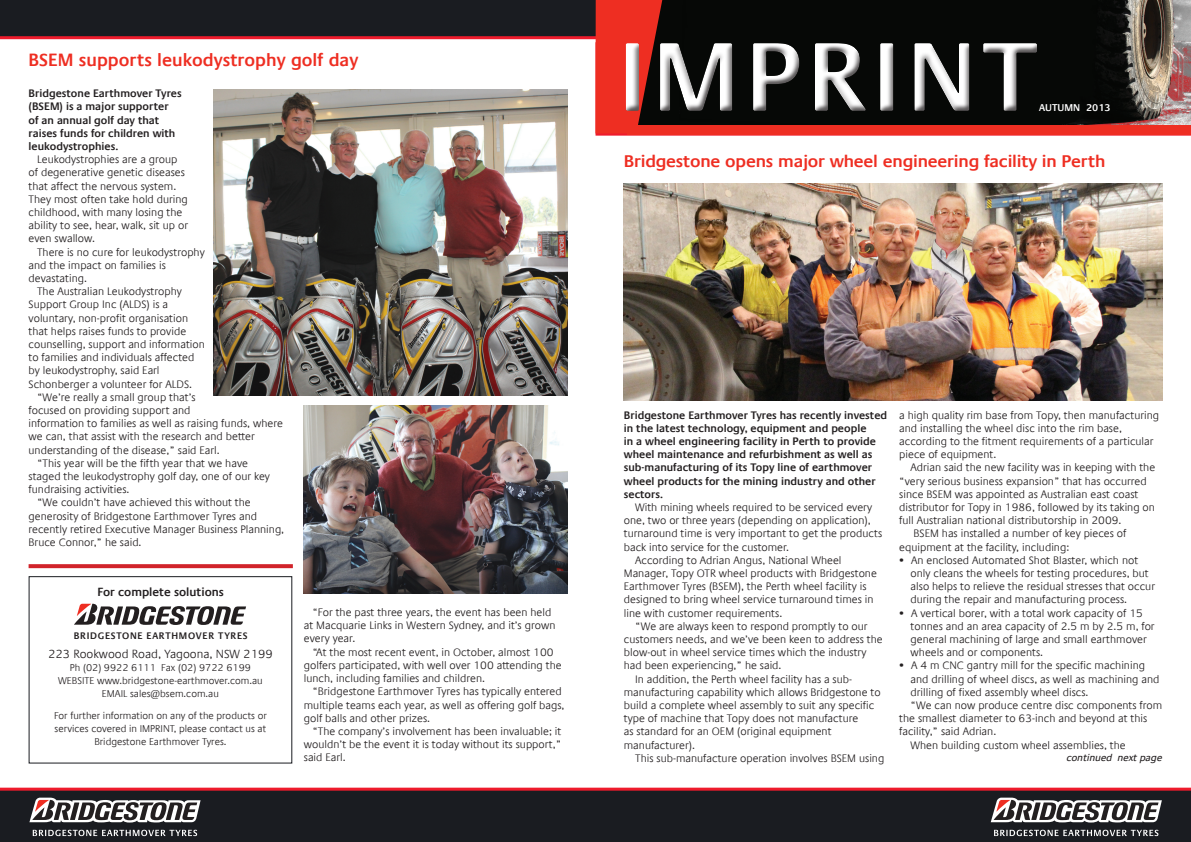
<style>
.page{position:relative;width:1191px;height:842px;background:#fff}
.page>*{position:absolute;margin:0;border:0;box-sizing:border-box;transform-origin:0 0}
.t1{font:600 99.5px "Praxis Com";letter-spacing:.06em;color:#fff}
.Imprint_Headers{font:600 18px "Praxis Com";color:#ee2e22}
.Imprint_Headers-2{font:600 17.1px "Praxis Com";letter-spacing:-.01em;color:#ee2e22}
.t2{font:300 12px "Praxis Com";color:#231f20}
.t3{font:600 12px "Praxis Com";color:#231f20}
.Imprint_body{font:300 11px/13.2px "Praxis Com";color:#231f20}
.Bullet_point{font:300 11px/13.2px "Praxis Com";color:#231f20}
.Imprint_first_par{font:600 11px/13.2px "Praxis Com";color:#231f20}
.t4{font:300 10px/13px "Praxis Com";color:#231f20;text-align:center}
.t5{font:italic 10px "Praxis Com";color:#231f20}
.Plain_Text{font:600 10px "Praxis Com";color:#fff}
.t6{font:600 9.6px "Praxis Com";letter-spacing:.075em;color:#231f20}
.s1{font-size:14px}
</style>
<div class="page">
<svg style="left:0;top:787px;width:1191px;height:55px;background:#2b1f25"></svg>
<svg style="left:994px;top:830px;width:164px;height:6px"></svg>
<svg style="left:990px;top:798px;width:171px;height:24px"></svg>
<svg style="left:33px;top:830px;width:164px;height:6px"></svg>
<svg style="left:29px;top:798px;width:172px;height:24px"></svg>
<svg style="left:0;top:0;width:564px;height:40px;background:#2e2026"></svg>
<svg style="left:595px;top:133px;width:596px;height:3px"></svg>
<img style="left:668px;top:0;width:523px;height:125px">
<svg style="left:564px;top:0;width:104px;height:133px"></svg>
<div style="left:627px;top:125px;width:564px;height:9px;background:#ee2e22"></div>
<div style="left:618px;top:35px;width:424px;height:79px;background:#fff;opacity:.75"></div>
<div style="left:620px;top:40px;width:425px;height:79px;background:#231f20;opacity:.75"></div>
<img style="left:304px;top:406px;width:263px;height:188px">
<svg style="left:74px;top:603px;width:172px;height:22px"></svg>
<svg style="left:29px;top:564px;width:264px;height:4px"></svg>
<img style="left:213px;top:89px;width:354px;height:306px">
<img style="left:624px;top:184px;width:538px;height:216px">
<p class="Imprint_Headers" style="left:28px;top:49px;width:331px">BSEM supports leukodystrophy golf day</p>
<h1 class="t1" style="left:618px;top:18px;width:421px">IMPRINT</h1>
<p class="Imprint_first_par" style="left:29px;top:87px;width:155px">Bridgestone Earthmover Tyres (BSEM) is a major supporter<br>of an annual golf day that raises funds for children with leukodystrophies.</p>
<p class="Imprint_body" style="left:29px;top:153px;width:161px;text-indent:9px">Leukodystrophies are a group of degenerative genetic diseases that affect the nervous system.<br>They most often take hold during childhood, with many losing the ability to see, hear, walk, sit up or even swallow.</p>
<p class="Imprint_body" style="left:29px;top:245px;width:178px;text-indent:9px">There is no cure for leukodystrophy and the impact on families is devastating.</p>
<p class="Imprint_body" style="left:29px;top:285px;width:178px;text-indent:9px">The Australian Leukodystrophy Support Group Inc (ALDS) is a voluntary, non-profit organisation that helps raises funds to provide counselling, support and information to families and individuals affected by leukodystrophy, said Earl Schonberger a volunteer for ALDS.</p>
<p class="Imprint_body" style="left:29px;top:391px;width:256px;text-indent:9px">“We’re really a small group that’s<br>focused on providing support and<br>information to families as well as raising funds, where we can, that assist with the research and better understanding of the disease,” said Earl.</p>
<p class="Imprint_body" style="left:29px;top:457px;width:243px;text-indent:9px">“This year will be the fifth year that we have staged the leukodystrophy golf day, one of our key fundraising activities.</p>
<p class="Imprint_body" style="left:29px;top:496px;width:257px;text-indent:9px">“We couldn’t have achieved this without the generosity of Bridgestone Earthmover Tyres and recently retired Executive Manager Business Planning, Bruce Connor,” he said.</p>
<p class="Plain_Text" style="left:1039px;top:102px;width:73px">AUTUMN 2013</p>
<p class="Imprint_Headers-2" style="left:624px;top:151px;width:483px">Bridgestone opens major wheel engineering facility in Perth</p>
<p class="Imprint_body" style="left:899px;top:408px;width:261px">a high quality rim base from Topy, then manufacturing and installing the wheel disc into the rim base, according to the fitment requirements of a particular piece of equipment.</p>
<p class="Imprint_body" style="left:899px;top:461px;width:257px;text-indent:11px">Adrian said the new facility was in keeping with the “very serious business expansion” that has occurred since BSEM was appointed as Australian east coast distributor for Topy in 1986, followed by its taking on full Australian national distributorship in 2009.</p>
<p class="Imprint_body" style="left:899px;top:527px;width:229px;text-indent:14px">BSEM has installed a number of key pieces of equipment at the facility, including:</p>
<p class="Bullet_point" style="left:910px;top:553px;width:246px;text-indent:-11px"><span class="s1">•</span> An enclosed Automated Shot Blaster, which not only cleans the wheels for testing procedures, but also helps to relieve the residual stresses that occur during the repair and manufacturing process.</p>
<p class="Bullet_point" style="left:910px;top:606px;width:245px;text-indent:-11px"><span class="s1">•</span> A vertical borer, with a total work capacity of 15 tonnes and an area capacity of 2.5 m by 2.5 m, for general machining of large and small earthmover wheels and or components.</p>
<p class="Bullet_point" style="left:910px;top:659px;width:250px;text-indent:-11px"><span class="s1">•</span> A 4 m CNC gantry mill for the specific machining and drilling of wheel discs, as well as machining and drilling of fixed assembly wheel discs.</p>
<p class="Imprint_body" style="left:899px;top:699px;width:264px;text-indent:11px">“We can now produce centre disc components from the smallest diameter to 63-inch and beyond at this facility,” said Adrian.</p>
<p class="Imprint_body" style="left:910px;top:738px;width:217px">When building custom wheel assemblies, the</p>
<p class="Imprint_first_par" style="left:624px;top:408px;width:265px">Bridgestone Earthmover Tyres has recently invested in the latest technology, equipment and people<br>in a wheel engineering facility in Perth to provide wheel maintenance and refurbishment as well as sub-manufacturing of its Topy line of earthmover wheel products for the mining industry and other sectors.</p>
<p class="Imprint_body" style="left:624px;top:501px;width:260px;text-indent:11px">With mining wheels required to be serviced every one, two or three years (depending on application), turnaround time is very important to get the products back into service for the customer.</p>
<p class="Imprint_body" style="left:624px;top:553px;width:254px;text-indent:11px">According to Adrian Angus, National Wheel Manager, Topy OTR wheel products with Bridgestone Earthmover Tyres (BSEM), the Perth wheel facility is designed to bring wheel service turnaround times in line with customer requirements.</p>
<p class="Imprint_body" style="left:624px;top:619px;width:260px;text-indent:11px">“We are always keen to respond promptly to our customers needs, and we’ve been keen to address the blow-out in wheel service times which the industry had been experiencing,” he said.</p>
<p class="Imprint_body" style="left:624px;top:672px;width:258px;text-indent:11px">In addition, the Perth wheel facility has a sub&shy;manufacturing capability which allows Bridgestone to build a complete wheel assembly to suit any specific type of machine that Topy does not manufacture<br>as standard for an OEM (original equipment manufacturer).</p>
<p class="Imprint_body" style="left:635px;top:751px;width:251px">This sub-manufacture operation involves BSEM using</p>
<p class="t3" style="left:97px;top:585px;width:128px">For complete solutions</p>
<p class="t6" style="left:74px;top:630px;width:175px">BRIDGESTONE EARTHMOVER TYRES</p>
<p class="t2" style="left:48px;top:647px;width:226px">223 Rookwood Road, Yagoona, NSW 2199</p>
<p class="t4" style="left:70px;top:661px;width:183px">Ph (02) 9922 6111 Fax (02) 9722 6199</p>
<p class="t4" style="left:58px;top:674px;width:206px">WEBSITE www.bridgestone-earthmover.com.au</p>
<p class="t4" style="left:102px;top:687px;width:118px">EMAIL sales@bsem.com.au</p>
<p class="t4" style="left:54px;top:709px;width:214px">For further information on any of the products or services covered in IMPRINT, please contact us at<br>Bridgestone Earthmover Tyres.</p>
<p class="Imprint_body" style="left:304px;top:606px;width:253px;text-indent:9px">“For the past three years, the event has been held at Macquarie Links in Western Sydney, and it’s grown every year.</p>
<p class="Imprint_body" style="left:304px;top:645px;width:259px;text-indent:9px">“At the most recent event, in October, almost 100 golfers participated, with well over 100 attending the lunch, including families and children.</p>
<p class="Imprint_body" style="left:304px;top:685px;width:262px;text-indent:9px">“Bridgestone Earthmover Tyres has typically entered multiple teams each year, as well as offering golf bags, golf balls and other prizes.</p>
<p class="Imprint_body" style="left:304px;top:725px;width:259px;text-align:justify;text-indent:9px">“The company’s involvement has been invaluable; it wouldn’t be the event it is today without its support,” said Earl.</p>
<p class="t5" style="left:1066px;top:751px;width:97px">continued next page</p>
</div>
